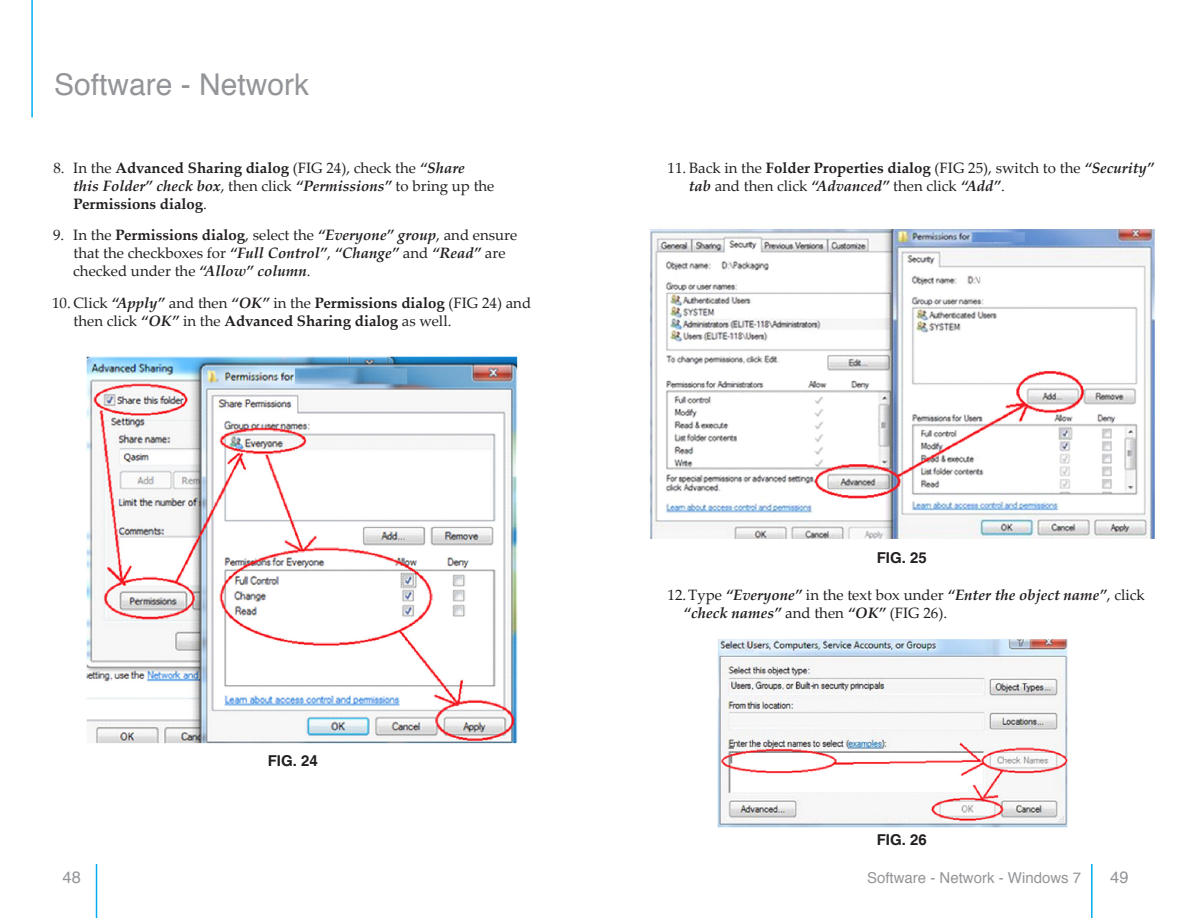
<style>
.page{position:relative;width:1188px;height:918px;background:#fff}
.page>*{position:absolute;margin:0;border:0;box-sizing:border-box;transform-origin:0 0}
.t1{font:30px "Helvetica";color:#939598}
.t2{font:16.5px "Helvetica";color:#939598}
.t3{font:15px/18px "Palatino Linotype";color:#231f20}
.t4{font:italic 700 15px/18px "Palatino Linotype";color:#231f20}
.t5{font:15px "Helvetica";color:#939598}
.t6{font:700 15px "Helvetica";color:#231f20}
.s1{font-weight:700}
.s2{font-weight:700;font-style:italic}
.s3{font-weight:400;font-style:normal}
</style>
<div class="page">
<hr style="left:96px;top:864px;width:1px;height:54px;background:#00aeef">
<hr style="left:31px;top:0;width:2px;height:117px;background:#00aeef">
<hr style="left:1091px;top:864px;width:2px;height:54px;background:#00aeef">
<img style="left:86px;top:356px;width:432px;height:387px">
<img style="left:650px;top:229px;width:505px;height:310px">
<img style="left:717px;top:639px;width:351px;height:188px">
<h1 class="t1" style="left:54px;top:66px;width:257px">Software - Network</h1>
<p class="t3" style="left:73px;top:158px;width:423px;text-indent:-20px">8. In the <span class="s1">Advanced Sharing dialog</span> (FIG 24), check the <span class="s2">“Share<br>this Folder” check box</span>, then click <span class="s2">“Permissions”</span> to bring up the<br><span class="s1">Permissions dialog</span>.</p>
<p class="t3" style="left:73px;top:226px;width:446px;text-indent:-20px">9. In the <span class="s1">Permissions dialog</span>, select the <span class="s2">“Everyone” group</span>, and ensure that the checkboxes for <span class="s2">“Full Control”</span>, <span class="s2">“Change”</span> and <span class="s2">“Read”</span> are checked under the <span class="s2">“Allow” column</span>.</p>
<p class="t3" style="left:74px;top:293px;width:459px;text-indent:-21px">10. Click <span class="s2">“Apply”</span> and then <span class="s2">“OK”</span> in the <span class="s1">Permissions dialog</span> (FIG 24) and then click <span class="s2">“OK”</span> in the <span class="s1">Advanced Sharing dialog</span> as well.</p>
<p class="t6" style="left:268px;top:752px;width:52px">FIG. 24</p>
<p class="t3" style="left:689px;top:158px;width:467px;text-indent:-21px">11. Back in the <span class="s1">Folder Properties dialog</span> (FIG 25), switch to the <span class="s2">“Security” tab</span> and then click <span class="s2">“Advanced”</span> then click <span class="s2">“Add”</span>.</p>
<p class="t6" style="left:877px;top:549px;width:52px">FIG. 25</p>
<p class="t4" style="left:684px;top:586px;width:463px;text-indent:-16px"><span class="s3">12. Type</span> “Everyone” <span class="s3">in the text box under</span> “Enter the object name”<span class="s3">, click </span>“check names” <span class="s3">and then</span> “OK” <span class="s3">(FIG 26).</span></p>
<p class="t6" style="left:877px;top:831px;width:52px">FIG. 26</p>
<p class="t2" style="left:63px;top:867px;width:20px">48</p>
<p class="t2" style="left:1110px;top:867px;width:20px">49</p>
<p class="t5" style="left:867px;top:868px;width:216px">Software - Network - Windows 7</p>
</div>
